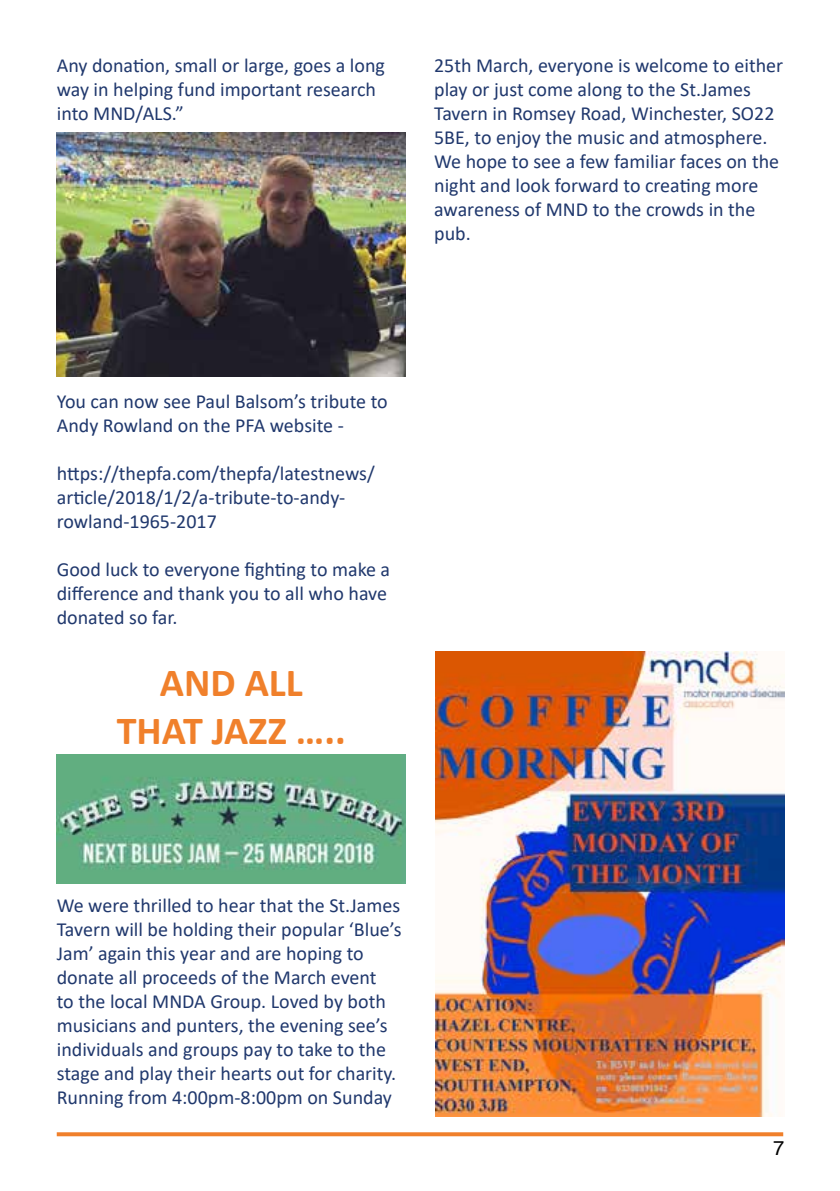
<style>
.page{position:relative;width:840px;height:1191px;background:#fff}
.page>*{position:absolute;margin:0;border:0;box-sizing:border-box;transform-origin:0 0}
.t1{font:700 40px/48px "Calibri";color:#f0802b;text-align:center}
.t2{font:20px/24px "Calibri";color:#20386d}
.t3{font:20px "Helvetica";color:#000}
</style>
<div class="page">
<svg style="left:57px;top:1132px;width:725px;height:4px;background:#f18839"></svg>
<img style="left:57px;top:132px;width:348px;height:244px">
<img style="left:57px;top:755px;width:348px;height:129px">
<img style="left:435px;top:652px;width:348px;height:464px">
<p class="t2" style="left:57px;top:53px;width:329px">Any donation, small or large, goes a long way in helping fund important research into MND/ALS.”</p>
<p class="t2" style="left:434px;top:53px;width:350px">25th March, everyone is welcome to either play or just come along to the St.James Tavern in Romsey Road, Winchester, SO22<br>5BE, to enjoy the music and atmosphere.<br>We hope to see a few familiar faces on the night and look forward to creating more awareness of MND to the crowds in the pub.</p>
<p class="t2" style="left:57px;top:389px;width:332px">You can now see Paul Balsom’s tribute to<br>Andy Rowland on the PFA website -</p>
<p class="t2" style="left:57px;top:461px;width:319px">https://thepfa.com/thepfa/latestnews/ article/2018/1/2/a-tribute-to-andy&shy;rowland-1965-2017</p>
<p class="t2" style="left:57px;top:557px;width:335px">Good luck to everyone fighting to make a difference and thank you to all who have donated so far.</p>
<h1 class="t1" style="left:117px;top:658px;width:230px">AND ALL<br>THAT JAZZ …..</h1>
<p class="t2" style="left:57px;top:893px;width:346px">We were thrilled to hear that the St.James Tavern will be holding their popular ‘Blue’s Jam’ again this year and are hoping to donate all proceeds of the March event<br>to the local MNDA Group. Loved by both musicians and punters, the evening see’s individuals and groups pay to take to the stage and play their hearts out for charity.<br>Running from 4:00pm-8:00pm on Sunday</p>
<p class="t3" style="left:772px;top:1135px;width:13px">7</p>
</div>
